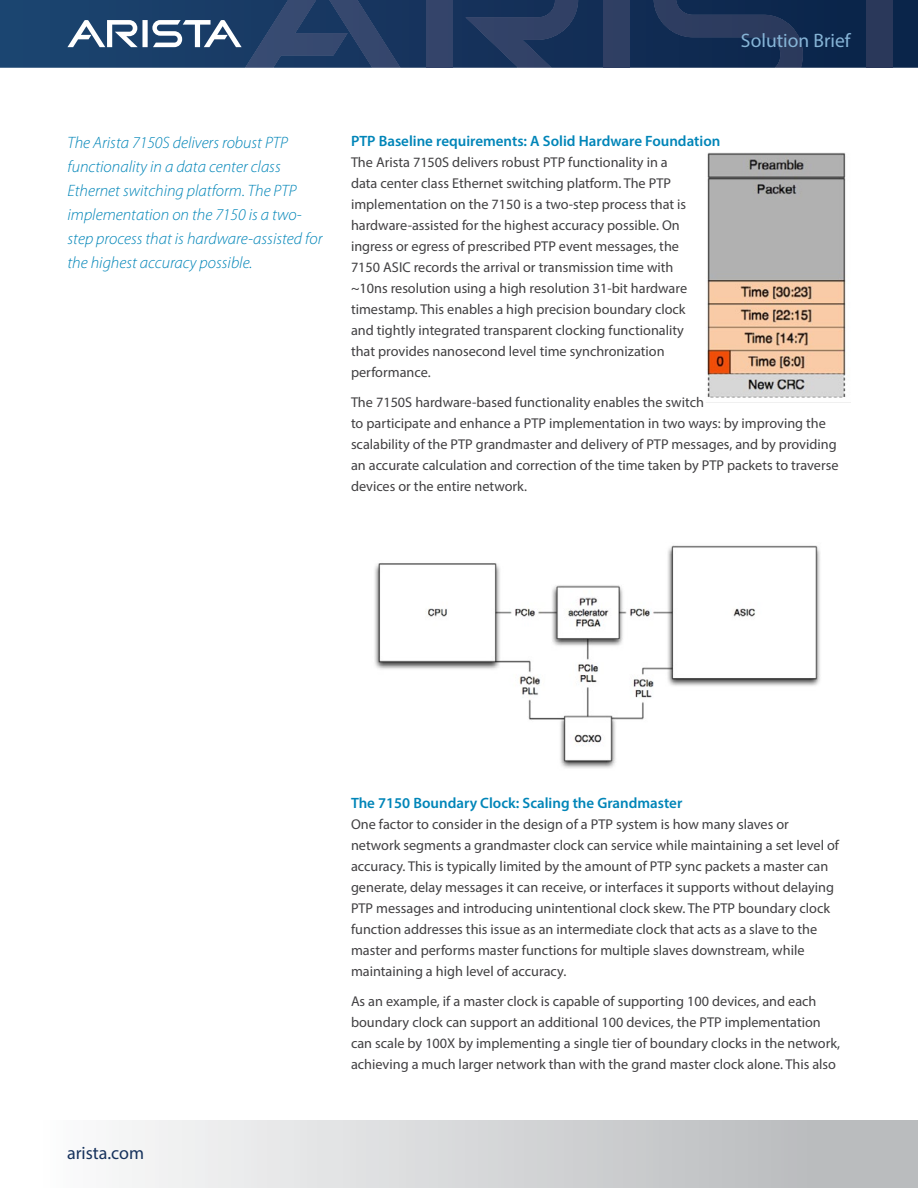
<style>
.page{position:relative;width:918px;height:1188px;background:#fff}
.page>*{position:absolute;margin:0;border:0;box-sizing:border-box;transform-origin:0 0}
.t1{font:19.5px "Myriad Pro";color:#86b4d6}
.t2{font:18px "Myriad Pro";color:#16325c}
.t3{font:italic 300 16.5px/24px "Myriad Pro";color:#0085b8}
.t4{font:600 15px "Myriad Pro";color:#0085b8}
.t5{font:14.25px/21px "Myriad Pro";color:#414042}
</style>
<div class="page">
<svg style="left:0;top:0;width:918px;height:68px;background:#13325a"></svg>
<div style="left:426px;top:0;width:26px;height:68px;background:#34446a"></div>
<svg style="left:465px;top:0;width:113px;height:68px;background:#22385f"></svg>
<svg style="left:67px;top:0;width:333px;height:68px;background:#334f75"></svg>
<div style="left:604px;top:0;width:26px;height:68px;background:#2f3f63"></div>
<svg style="left:654px;top:0;width:149px;height:68px;background:#1a3156"></svg>
<div style="left:867px;top:0;width:26px;height:68px;background:#2a385a"></div>
<div style="left:0;top:1120px;width:918px;height:68px;background:linear-gradient(to right,#fff,#b3b5b7)"></div>
<img style="left:706px;top:152px;width:144px;height:251px">
<img style="left:374px;top:545px;width:446px;height:223px">
<h1 class="t1" style="left:741px;top:29px;width:111px">Solution Brief</h1>
<p class="t3" style="left:68px;top:131px;width:256px">The Arista 7150S delivers robust PTP functionality in a data center class Ethernet switching platform. The PTP implementation on the 7150 is a two&shy;step process that is hardware-assisted for the highest accuracy possible.</p>
<p class="t4" style="left:351px;top:132px;width:371px">PTP Baseline requirements: A Solid Hardware Foundation</p>
<p class="t5" style="left:351px;top:152px;width:338px">The Arista 7150S delivers robust PTP functionality in a data center class Ethernet switching platform. The PTP implementation on the 7150 is a two-step process that is hardware-assisted for the highest accuracy possible. On ingress or egress of prescribed PTP event messages, the 7150 ASIC records the arrival or transmission time with ~10ns resolution using a high resolution 31-bit hardware timestamp. This enables a high precision boundary clock and tightly integrated transparent clocking functionality that provides nanosecond level time synchronization performance.</p>
<p class="t5" style="left:351px;top:391px;width:489px">The 7150S hardware-based functionality enables the switch<br>to participate and enhance a PTP implementation in two ways: by improving the scalability of the PTP grandmaster and delivery of PTP messages, and by providing an accurate calculation and correction of the time taken by PTP packets to traverse devices or the entire network.</p>
<p class="t2" style="left:67px;top:1142px;width:79px">arista.com</p>
<p class="t4" style="left:351px;top:794px;width:333px">The 7150 Boundary Clock: Scaling the Grandmaster</p>
<p class="t5" style="left:351px;top:814px;width:490px">One factor to consider in the design of a PTP system is how many slaves or network segments a grandmaster clock can service while maintaining a set level of accuracy. This is typically limited by the amount of PTP sync packets a master can generate, delay messages it can receive, or interfaces it supports without delaying PTP messages and introducing unintentional clock skew. The PTP boundary clock function addresses this issue as an intermediate clock that acts as a slave to the master and performs master functions for multiple slaves downstream, while maintaining a high level of accuracy.</p>
<p class="t5" style="left:351px;top:990px;width:491px">As an example, if a master clock is capable of supporting 100 devices, and each boundary clock can support an additional 100 devices, the PTP implementation can scale by 100X by implementing a single tier of boundary clocks in the network, achieving a much larger network than with the grand master clock alone. This also</p>
</div>
